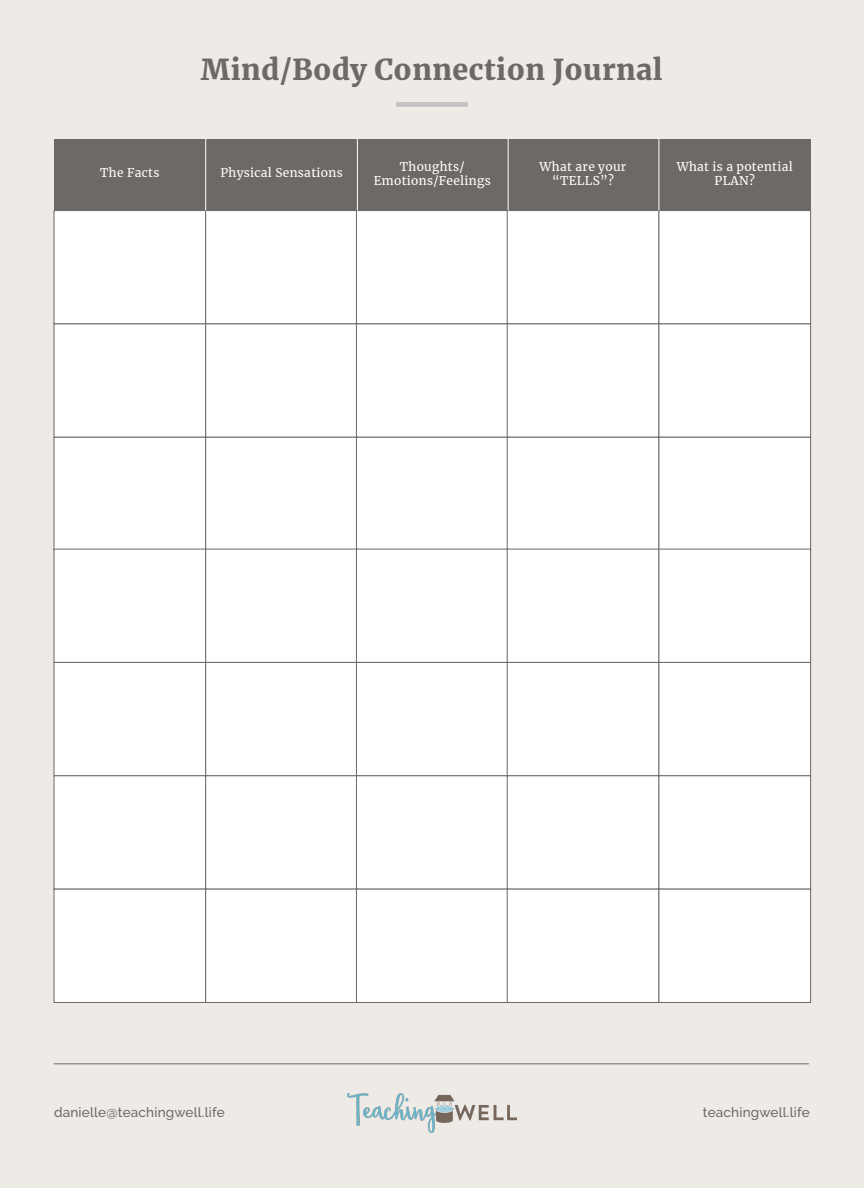
<style>
.page{position:relative;width:864px;height:1188px;background:#eeeae6}
.page>*{position:absolute;margin:0;border:0;box-sizing:border-box;transform-origin:0 0}
.t1{font:900 28.5px "Merriweather";letter-spacing:.015em;color:#6d6967}
.t2{font:500 13.5px "Raleway";letter-spacing:.015em;color:#6d6967}
.t3{font:12px/13.5px "Merriweather";letter-spacing:.025em;color:#fff;text-align:center}
</style>
<div class="page">
<img style="left:348px;top:1093px;width:168px;height:40px">
<div style="left:396px;top:102px;width:72px;height:5px;background:#c7c3c5;border-radius:2px"></div>
<hr style="left:54px;top:1063px;width:755px;height:1px;background:#6d6967">
<div style="left:54px;top:139px;width:757px;height:72px;background:#6d6967"></div>
<div style="left:54px;top:210px;width:152px;height:114px;background:#fff;border:1px solid #6d6967"></div>
<div style="left:206px;top:210px;width:152px;height:114px;background:#fff;border:1px solid #6d6967"></div>
<div style="left:356px;top:210px;width:152px;height:114px;background:#fff;border:1px solid #6d6967"></div>
<div style="left:507px;top:210px;width:152px;height:114px;background:#fff;border:1px solid #6d6967"></div>
<div style="left:659px;top:210px;width:152px;height:114px;background:#fff;border:1px solid #6d6967"></div>
<div style="left:54px;top:324px;width:152px;height:113px;background:#fff"></div>
<div style="left:206px;top:324px;width:152px;height:113px;background:#fff"></div>
<div style="left:356px;top:324px;width:152px;height:113px;background:#fff"></div>
<div style="left:507px;top:324px;width:152px;height:113px;background:#fff;border:1px solid #6d6967"></div>
<div style="left:659px;top:324px;width:152px;height:113px;background:#fff"></div>
<div style="left:54px;top:437px;width:152px;height:114px;background:#fff;border:1px solid #6d6967"></div>
<div style="left:206px;top:437px;width:152px;height:114px;background:#fff;border:1px solid #6d6967"></div>
<div style="left:356px;top:437px;width:152px;height:114px;background:#fff;border:1px solid #6d6967"></div>
<div style="left:507px;top:437px;width:152px;height:114px;background:#fff;border:1px solid #6d6967"></div>
<div style="left:659px;top:437px;width:152px;height:114px;background:#fff;border:1px solid #6d6967"></div>
<div style="left:54px;top:549px;width:152px;height:114px;background:#fff"></div>
<div style="left:206px;top:549px;width:152px;height:114px;background:#fff"></div>
<div style="left:356px;top:549px;width:152px;height:114px;background:#fff"></div>
<div style="left:507px;top:549px;width:152px;height:114px;background:#fff;border:1px solid #6d6967"></div>
<div style="left:659px;top:549px;width:152px;height:114px;background:#fff"></div>
<div style="left:54px;top:662px;width:152px;height:114px;background:#fff;border:1px solid #6d6967"></div>
<div style="left:206px;top:662px;width:152px;height:114px;background:#fff;border:1px solid #6d6967"></div>
<div style="left:356px;top:662px;width:152px;height:114px;background:#fff;border:1px solid #6d6967"></div>
<div style="left:507px;top:662px;width:152px;height:114px;background:#fff;border:1px solid #6d6967"></div>
<div style="left:659px;top:662px;width:152px;height:114px;background:#fff;border:1px solid #6d6967"></div>
<div style="left:54px;top:776px;width:152px;height:113px;background:#fff"></div>
<div style="left:206px;top:776px;width:152px;height:113px;background:#fff"></div>
<div style="left:356px;top:776px;width:152px;height:113px;background:#fff"></div>
<div style="left:507px;top:776px;width:152px;height:113px;background:#fff;border:1px solid #6d6967"></div>
<div style="left:659px;top:776px;width:152px;height:113px;background:#fff"></div>
<div style="left:54px;top:889px;width:152px;height:114px;background:#fff;border:1px solid #6d6967"></div>
<div style="left:206px;top:889px;width:152px;height:114px;background:#fff;border:1px solid #6d6967"></div>
<div style="left:356px;top:889px;width:152px;height:114px;background:#fff;border:1px solid #6d6967"></div>
<div style="left:507px;top:889px;width:152px;height:114px;background:#fff;border:1px solid #6d6967"></div>
<div style="left:659px;top:889px;width:152px;height:114px;background:#fff;border:1px solid #6d6967"></div>
<hr style="left:205px;top:139px;width:1px;height:72px;background:#fff">
<hr style="left:357px;top:139px;width:1px;height:72px;background:#fff">
<hr style="left:508px;top:139px;width:1px;height:72px;background:#fff">
<hr style="left:659px;top:139px;width:1px;height:72px;background:#fff">
<h1 class="t1" style="left:201px;top:50px;width:463px">Mind/Body Connection Journal</h1>
<p class="t3" style="left:100px;top:165px;width:61px">The Facts</p>
<p class="t3" style="left:220px;top:165px;width:124px">Physical Sensations</p>
<p class="t3" style="left:540px;top:160px;width:88px">What are your “TELLS”?</p>
<p class="t3" style="left:677px;top:160px;width:118px">What is a potential<br>PLAN?</p>
<p class="t3" style="left:374px;top:160px;width:119px">Thoughts/<br>Emotions/Feelings</p>
<p class="t2" style="left:54px;top:1105px;width:172px">danielle@teachingwell.life</p>
<p class="t2" style="left:703px;top:1105px;width:108px">teachingwell.life</p>
</div>
